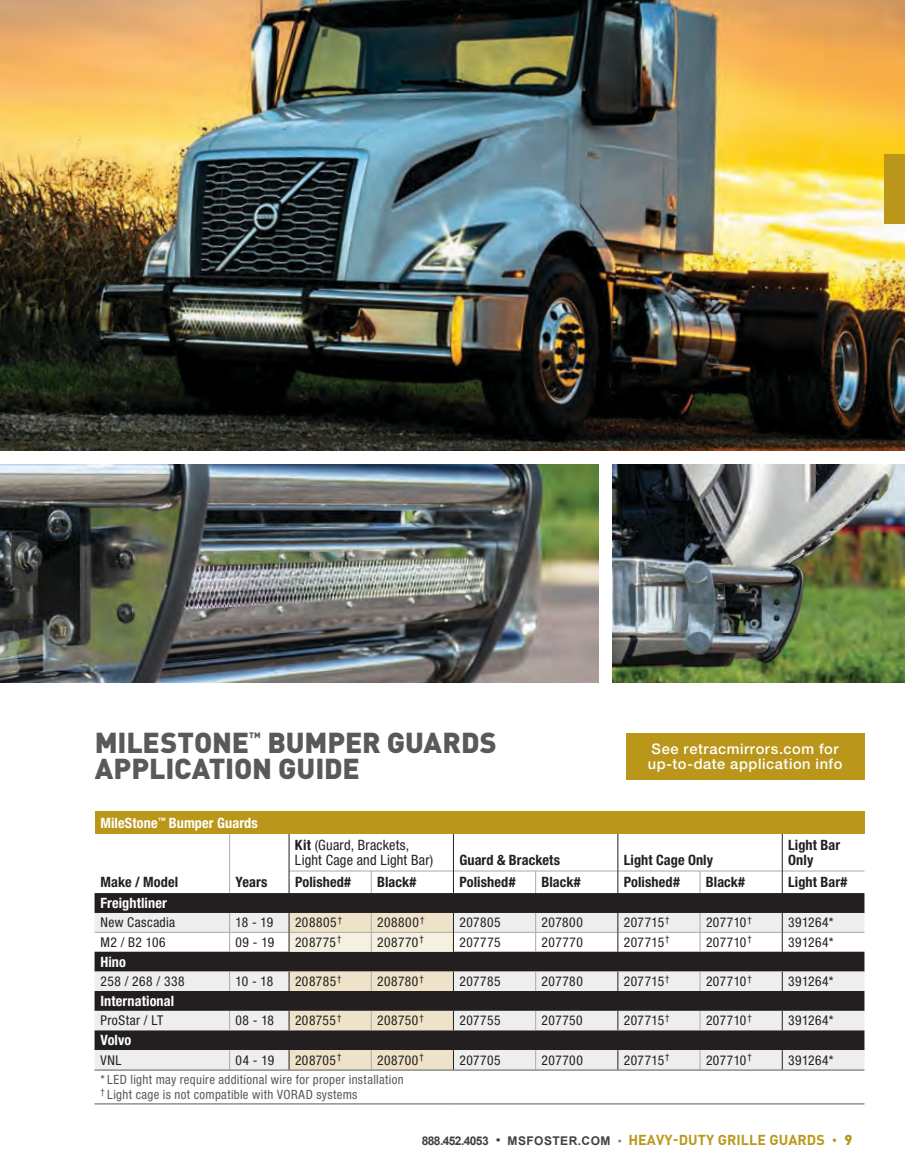
<style>
.page{position:relative;width:905px;height:1175px;background:#fff}
.page>*{position:absolute;margin:0;border:0;box-sizing:border-box;transform-origin:0 0}
.t1{font:900 28.5px/26.4px "DINOT";letter-spacing:-.005em;color:#58595b}
.t2{font:500 14.7px/15px "Helvetica Neue LT Std";letter-spacing:.04em;color:#fff}
.t3{font:700 condensed 14.25px/15px "Helvetica Neue LT Std";letter-spacing:.005em;color:#231f20}
.t4{font:700 condensed 14.25px "Helvetica Neue LT Std";letter-spacing:.01em;color:#fff}
.t5{font:condensed 14.25px/15px "Helvetica Neue LT Std";letter-spacing:.015em;color:#231f20}
.t6{font:condensed 13.5px "Helvetica Neue LT Std";letter-spacing:.035em;color:#231f20}
.t7{font:condensed 12.75px/15px "Helvetica Neue LT Std";letter-spacing:.025em;color:#58595b}
.t8{font:700 12px "Arial";letter-spacing:.035em;color:#404040}
.s1{font-weight:700}
.s2{font-family:"Helvetica Neue LT Std";font-weight:500;font-stretch:condensed;font-size:8.25px;color:#808285}
.s3{font-family:"DINOT";font-size:14.25px;color:#ba971a}
.s4{font-family:"DINOT";font-weight:900;font-size:10.5px;color:#ba971a}
.s5{font-family:"DINOT";font-weight:900;font-size:14.25px;color:#ba971a}
</style>
<div class="page">
<img style="left:0;top:0;width:904px;height:450px">
<img style="left:0;top:464px;width:598px;height:218px">
<img style="left:612px;top:464px;width:292px;height:218px">
<div style="left:94px;top:812px;width:770px;height:22px;background:#ba971a"></div>
<div style="left:94px;top:893px;width:770px;height:20px;background:#231f20"></div>
<svg style="left:94px;top:913px;width:770px;height:156px;background:#a2a0a1"></svg>
<svg style="left:535px;top:913px;width:1px;height:38px"></svg>
<svg style="left:229px;top:1050px;width:1px;height:19px"></svg>
<svg style="left:535px;top:1050px;width:1px;height:19px"></svg>
<svg style="left:535px;top:971px;width:1px;height:20px"></svg>
<svg style="left:535px;top:1010px;width:1px;height:20px"></svg>
<svg style="left:229px;top:913px;width:1px;height:38px"></svg>
<svg style="left:229px;top:971px;width:1px;height:20px"></svg>
<svg style="left:229px;top:1010px;width:1px;height:20px"></svg>
<svg style="left:371px;top:871px;width:1px;height:22px"></svg>
<svg style="left:535px;top:870px;width:1px;height:23px"></svg>
<svg style="left:699px;top:870px;width:1px;height:23px"></svg>
<svg style="left:699px;top:913px;width:1px;height:38px"></svg>
<svg style="left:699px;top:971px;width:1px;height:20px"></svg>
<svg style="left:699px;top:1010px;width:1px;height:20px"></svg>
<svg style="left:699px;top:1050px;width:1px;height:19px"></svg>
<hr style="left:94px;top:932px;width:135px;height:1px;background:#a7a9ac">
<hr style="left:230px;top:932px;width:59px;height:1px;background:#a7a9ac">
<hr style="left:454px;top:932px;width:81px;height:1px;background:#a7a9ac">
<hr style="left:536px;top:932px;width:81px;height:1px;background:#a7a9ac">
<hr style="left:618px;top:932px;width:81px;height:1px;background:#a7a9ac">
<hr style="left:700px;top:932px;width:81px;height:1px;background:#a7a9ac">
<hr style="left:782px;top:932px;width:82px;height:1px;background:#a7a9ac">
<hr style="left:782px;top:870px;width:82px;height:1px;background:#a7a9ac">
<hr style="left:229px;top:834px;width:1px;height:37px;background:#a7a9ac">
<svg style="left:229px;top:871px;width:1px;height:22px"></svg>
<hr style="left:618px;top:870px;width:81px;height:1px;background:#a7a9ac">
<hr style="left:700px;top:870px;width:81px;height:1px;background:#a7a9ac">
<hr style="left:289px;top:870px;width:82px;height:1px;background:#a7a9ac">
<hr style="left:371px;top:870px;width:82px;height:1px;background:#a7a9ac">
<hr style="left:454px;top:870px;width:81px;height:1px;background:#a7a9ac">
<hr style="left:536px;top:870px;width:81px;height:1px;background:#a7a9ac">
<hr style="left:289px;top:834px;width:1px;height:37px;background:#231f20">
<hr style="left:453px;top:834px;width:1px;height:37px;background:#231f20">
<svg style="left:453px;top:871px;width:1px;height:22px"></svg>
<svg style="left:617px;top:871px;width:1px;height:22px"></svg>
<svg style="left:617px;top:913px;width:1px;height:38px"></svg>
<svg style="left:617px;top:971px;width:1px;height:20px"></svg>
<svg style="left:617px;top:1010px;width:1px;height:20px"></svg>
<svg style="left:617px;top:1050px;width:1px;height:19px"></svg>
<hr style="left:617px;top:834px;width:1px;height:37px;background:#231f20">
<svg style="left:781px;top:871px;width:1px;height:22px"></svg>
<svg style="left:781px;top:913px;width:1px;height:38px"></svg>
<svg style="left:781px;top:971px;width:1px;height:20px"></svg>
<svg style="left:781px;top:1010px;width:1px;height:20px"></svg>
<svg style="left:781px;top:1050px;width:1px;height:19px"></svg>
<hr style="left:781px;top:834px;width:1px;height:37px;background:#231f20">
<svg style="left:289px;top:871px;width:1px;height:22px"></svg>
<svg style="left:289px;top:913px;width:165px;height:156px;background:#a0998a"></svg>
<hr style="left:94px;top:1069px;width:136px;height:1px;background:#58595b">
<hr style="left:230px;top:1069px;width:59px;height:1px;background:#58595b">
<hr style="left:289px;top:1069px;width:82px;height:1px;background:#58595b">
<hr style="left:371px;top:1069px;width:82px;height:1px;background:#58595b">
<hr style="left:453px;top:1069px;width:82px;height:1px;background:#58595b">
<hr style="left:535px;top:1069px;width:83px;height:1px;background:#58595b">
<hr style="left:618px;top:1069px;width:82px;height:1px;background:#58595b">
<hr style="left:700px;top:1069px;width:82px;height:1px;background:#58595b">
<hr style="left:782px;top:1069px;width:82px;height:1px;background:#58595b">
<hr style="left:94px;top:1103px;width:136px;height:1px;background:#58595b">
<hr style="left:230px;top:1103px;width:59px;height:1px;background:#58595b">
<hr style="left:289px;top:1103px;width:82px;height:1px;background:#58595b">
<hr style="left:371px;top:1103px;width:82px;height:1px;background:#58595b">
<hr style="left:453px;top:1103px;width:82px;height:1px;background:#58595b">
<hr style="left:535px;top:1103px;width:83px;height:1px;background:#58595b">
<hr style="left:618px;top:1103px;width:82px;height:1px;background:#58595b">
<hr style="left:700px;top:1103px;width:82px;height:1px;background:#58595b">
<hr style="left:782px;top:1103px;width:82px;height:1px;background:#58595b">
<div style="left:626px;top:733px;width:238px;height:46px;background:#ba971a"></div>
<svg style="left:884px;top:154px;width:20px;height:69px"></svg>
<h1 class="t1" style="left:95px;top:726px;width:403px">MILESTONE<sup>™</sup> BUMPER GUARDS<br>APPLICATION GUIDE</h1>
<p class="t4" style="left:100px;top:814px;width:159px">MileStone<sup>™</sup> Bumper Guards</p>
<p class="t2" style="left:648px;top:741px;width:196px">See retracmirrors.com for up-to-date application info</p>
<p class="t3" style="left:100px;top:874px;width:79px">Make / Model</p>
<p class="t3" style="left:235px;top:874px;width:33px">Years</p>
<p class="t5" style="left:295px;top:837px;width:140px"><span class="s1">Kit</span> (Guard, Brackets,<br>Light Cage and Light Bar)</p>
<p class="t3" style="left:459px;top:852px;width:102px">Guard &amp; Brackets</p>
<p class="t3" style="left:623px;top:852px;width:91px">Light Cage Only</p>
<p class="t3" style="left:788px;top:837px;width:53px">Light Bar<br>Only</p>
<p class="t3" style="left:295px;top:874px;width:58px">Polished#</p>
<p class="t3" style="left:377px;top:874px;width:41px">Black#</p>
<p class="t3" style="left:459px;top:874px;width:58px">Polished#</p>
<p class="t3" style="left:541px;top:874px;width:41px">Black#</p>
<p class="t3" style="left:623px;top:874px;width:58px">Polished#</p>
<p class="t3" style="left:706px;top:874px;width:41px">Black#</p>
<p class="t3" style="left:788px;top:874px;width:61px">Light Bar#</p>
<p class="t4" style="left:100px;top:894px;width:68px">Freightliner</p>
<p class="t6" style="left:100px;top:915px;width:76px">New Cascadia</p>
<p class="t6" style="left:235px;top:915px;width:39px">18 - 19</p>
<p class="t6" style="left:295px;top:915px;width:49px">208805<sup>†</sup></p>
<p class="t6" style="left:377px;top:915px;width:49px">208800<sup>†</sup></p>
<p class="t6" style="left:459px;top:915px;width:43px">207805</p>
<p class="t6" style="left:541px;top:915px;width:43px">207800</p>
<p class="t6" style="left:623px;top:915px;width:47px">207715<sup>†</sup></p>
<p class="t6" style="left:706px;top:915px;width:47px">207710<sup>†</sup></p>
<p class="t6" style="left:788px;top:915px;width:47px">391264*</p>
<p class="t6" style="left:100px;top:934px;width:67px">M2 / B2 106</p>
<p class="t6" style="left:235px;top:934px;width:40px">09 - 19</p>
<p class="t6" style="left:295px;top:934px;width:48px">208775<sup>†</sup></p>
<p class="t6" style="left:377px;top:934px;width:48px">208770<sup>†</sup></p>
<p class="t6" style="left:459px;top:934px;width:43px">207775</p>
<p class="t6" style="left:541px;top:934px;width:43px">207770</p>
<p class="t6" style="left:623px;top:934px;width:47px">207715<sup>†</sup></p>
<p class="t6" style="left:706px;top:934px;width:47px">207710<sup>†</sup></p>
<p class="t6" style="left:788px;top:934px;width:47px">391264*</p>
<p class="t4" style="left:100px;top:953px;width:27px">Hino</p>
<p class="t6" style="left:100px;top:973px;width:86px">258 / 268 / 338</p>
<p class="t6" style="left:235px;top:973px;width:39px">10 - 18</p>
<p class="t6" style="left:295px;top:973px;width:48px">208785<sup>†</sup></p>
<p class="t6" style="left:377px;top:973px;width:48px">208780<sup>†</sup></p>
<p class="t6" style="left:459px;top:973px;width:43px">207785</p>
<p class="t6" style="left:541px;top:973px;width:43px">207780</p>
<p class="t6" style="left:623px;top:973px;width:47px">207715<sup>†</sup></p>
<p class="t6" style="left:706px;top:973px;width:47px">207710<sup>†</sup></p>
<p class="t6" style="left:788px;top:973px;width:47px">391264*</p>
<p class="t4" style="left:100px;top:992px;width:75px">International</p>
<p class="t6" style="left:100px;top:1012px;width:65px">ProStar / LT</p>
<p class="t6" style="left:235px;top:1012px;width:40px">08 - 18</p>
<p class="t6" style="left:295px;top:1012px;width:48px">208755<sup>†</sup></p>
<p class="t6" style="left:377px;top:1012px;width:48px">208750<sup>†</sup></p>
<p class="t6" style="left:459px;top:1012px;width:43px">207755</p>
<p class="t6" style="left:541px;top:1012px;width:43px">207750</p>
<p class="t6" style="left:623px;top:1012px;width:47px">207715<sup>†</sup></p>
<p class="t6" style="left:706px;top:1012px;width:47px">207710<sup>†</sup></p>
<p class="t6" style="left:788px;top:1012px;width:47px">391264*</p>
<p class="t4" style="left:100px;top:1031px;width:32px">Volvo</p>
<p class="t6" style="left:100px;top:1052px;width:22px">VNL</p>
<p class="t6" style="left:235px;top:1052px;width:40px">04 - 19</p>
<p class="t6" style="left:295px;top:1052px;width:48px">208705<sup>†</sup></p>
<p class="t6" style="left:377px;top:1052px;width:48px">208700<sup>†</sup></p>
<p class="t6" style="left:459px;top:1052px;width:43px">207705</p>
<p class="t6" style="left:541px;top:1052px;width:43px">207700</p>
<p class="t6" style="left:623px;top:1052px;width:47px">207715<sup>†</sup></p>
<p class="t6" style="left:706px;top:1052px;width:47px">207710<sup>†</sup></p>
<p class="t6" style="left:788px;top:1052px;width:47px">391264*</p>
<p class="t7" style="left:100px;top:1072px;width:305px">* LED light may require additional wire for proper installation <sup>†</sup> Light cage is not compatible with VORAD systems</p>
<p class="t8" style="left:422px;top:1132px;width:432px">888.452.4053 • MSFOSTER.COM <span class="s2">•</span> <span class="s3">HEAVY-DUTY GRILLE GUARDS</span> <span class="s4">•</span> <span class="s5">9</span></p>
</div>
